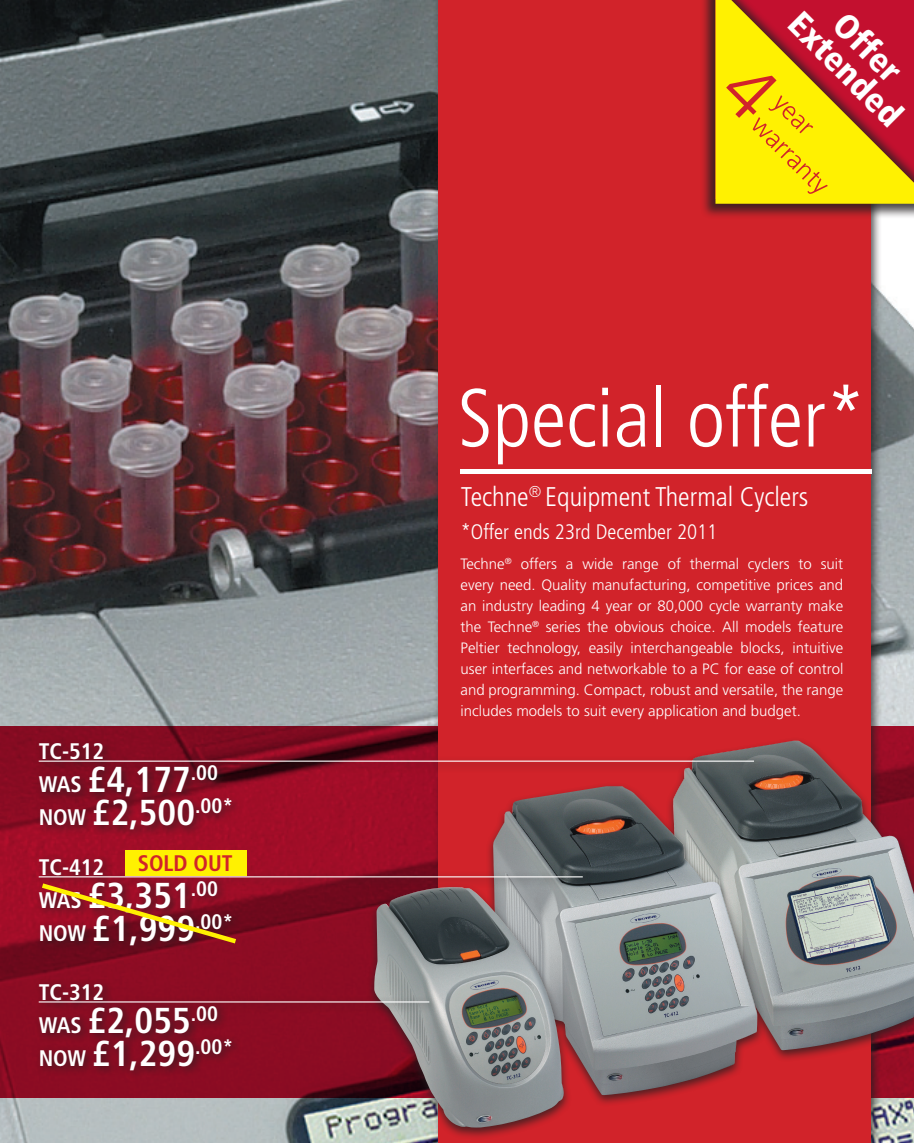
<style>
.page{position:relative;width:914px;height:1143px;background:#fff}
.page>*{position:absolute;margin:0;border:0;box-sizing:border-box;transform-origin:0 0}
.t1{font:300 condensed 82.5px "Frutiger";color:#fff}
.t2{font:700 condensed 36px/33px "Frutiger";color:#fff}
.t3{font:900 condensed 34.5px "Frutiger";color:#fff}
.t4{font:300 condensed 27px "Frutiger";color:#fff}
.t5{font:700 condensed 22.5px "Frutiger";color:#fff}
.t6{font:700 condensed 22.5px "Frutiger";color:#d1232a}
.t7{font:300 condensed 21px "Frutiger";color:#fff}
.t8{font:300 15px/21px "Frutiger";color:#fff;text-align:justify}
.s1{font-size:22.5px}
</style>
<div class="page">
<img style="left:0;top:0;width:913px;height:1142px">
<svg style="left:0;top:726px;width:913px;height:371px;background:#8c0b23"></svg>
<div style="left:433px;top:0;width:448px;height:1142px;background:#231f20;opacity:.75"></div>
<div style="left:438px;top:0;width:432px;height:1142px;background:#d1232a"></div>
<hr style="left:460px;top:469px;width:411px;height:4px;background:#fff">
<div style="left:665px;top:736px;width:248px;height:325px;background:#231f20;opacity:.75"></div>
<img style="left:762px;top:740px;width:151px;height:310px">
<div style="left:485px;top:782px;width:280px;height:325px;background:#231f20;opacity:.75"></div>
<img style="left:493px;top:839px;width:264px;height:256px">
<div style="left:366px;top:883px;width:205px;height:256px;background:#231f20;opacity:.75"></div>
<img style="left:374px;top:954px;width:190px;height:173px">
<div style="left:33px;top:852px;width:558px;height:102px;background:#231f20;opacity:.75"></div>
<hr style="left:39px;top:876px;width:543px;height:1px;background:#fff">
<div style="left:33px;top:977px;width:405px;height:102px;background:#231f20;opacity:.75"></div>
<hr style="left:39px;top:1001px;width:390px;height:1px;background:#fff">
<div style="left:33px;top:737px;width:729px;height:102px;background:#231f20;opacity:.75"></div>
<hr style="left:39px;top:760px;width:715px;height:1px;background:#fff">
<div style="left:700px;top:0;width:213px;height:220px;background:#231f20;opacity:.75"></div>
<div style="left:710px;top:0;width:203px;height:208px;background:#231f20;opacity:.75"></div>
<svg style="left:715px;top:0;width:198px;height:204px;background:#e18e14"></svg>
<svg style="left:37px;top:879px;width:204px;height:67px;background:#841d20"></svg>
<div style="left:125px;top:850px;width:122px;height:25px;background:#fff101"></div>
<h3 class="t5" style="left:39px;top:737px;width:67px">TC-512</h3>
<h2 class="t2" style="left:39px;top:762px;width:196px"><span class="s1">WAS</span> £4,177<sup>.00<br></sup><span class="s1">NOW</span> £2,500<sup>.00*</sup></h2>
<h3 class="t6" style="left:138px;top:849px;width:96px">SOLD OUT</h3>
<h3 class="t5" style="left:39px;top:853px;width:67px">TC-412</h3>
<h2 class="t2" style="left:39px;top:878px;width:196px"><span class="s1">WAS</span> £3,351<sup>.00<br></sup><span class="s1">NOW</span> £1,999<sup>.00*</sup></h2>
<h3 class="t5" style="left:39px;top:978px;width:67px">TC-312</h3>
<h2 class="t2" style="left:39px;top:1003px;width:196px"><span class="s1">WAS</span> £2,055<sup>.00<br></sup><span class="s1">NOW</span> £1,299<sup>.00*</sup></h2>
<h3 class="t3" style="left:853px;top:4px;width:83px;rotate:45deg">Offer</h3>
<h3 class="t3" style="left:808px;top:3px;width:147px;rotate:45deg">Extended</h3>
<h1 class="t1" style="left:457px;top:371px;width:409px">Special offer*</h1>
<h3 class="t4" style="left:460px;top:481px;width:349px">Techne<sup>®</sup> Equipment Thermal Cyclers</h3>
<h3 class="t7" style="left:460px;top:520px;width:258px">*Offer ends 23rd December 2011</h3>
<p class="t8" style="left:460px;top:553px;width:384px">Techne<sup>®</sup> offers a wide range of thermal cyclers to suit every need. Quality manufacturing, competitive prices and an industry leading 4 year or 80,000 cycle warranty make the Techne<sup>®</sup> series the obvious choice. All models feature Peltier technology, easily interchangeable blocks, intuitive user interfaces and networkable to a PC for ease of control and programming. Compact, robust and versatile, the range includes models to suit every application and budget.</p>
</div>
